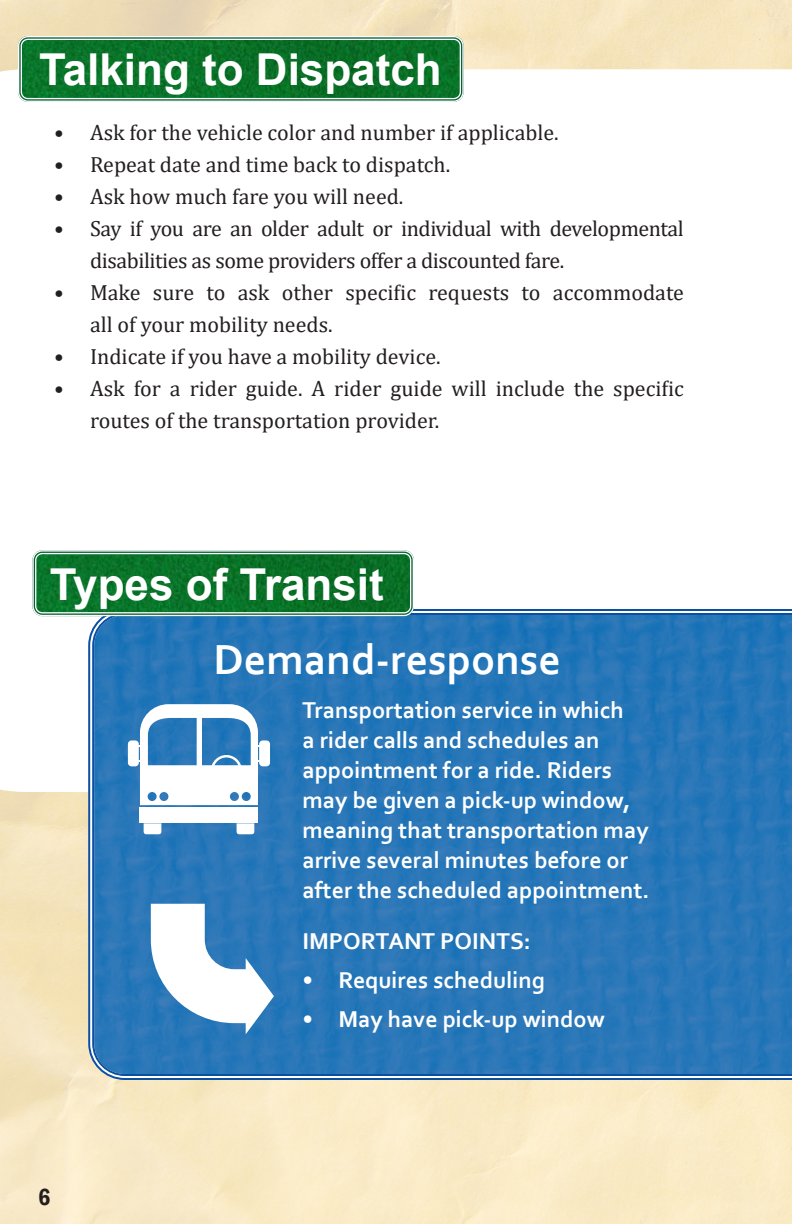
<style>
.page{position:relative;width:792px;height:1224px;background:#fff}
.page>*{position:absolute;margin:0;border:0;box-sizing:border-box;transform-origin:0 0}
.t1{font:700 44px "Arial";color:#fff}
.Body_Text{font:700 44px "Corbel";color:#fff}
.Body_Text-2{font:700 24px/30px "Corbel";color:#fff}
.t2{font:600 condensed 24px "Franklin Gothic";color:#231f20}
.t3{font:22px/32px "Cambria";color:#231f20}
.t4{font:22px/32px "Cambria";letter-spacing:-.02em;color:#231f20}
</style>
<div class="page">
<img style="left:23px;top:41px;width:436px;height:56px">
<div style="left:18px;top:36px;width:446px;height:66px;border:4px solid #076233;border-radius:8px"></div>
<div style="left:18px;top:36px;width:446px;height:66px;border:1px solid #fff;border-radius:9px"></div>
<div style="left:21px;top:39px;width:440px;height:60px;border:1px solid #fff;border-radius:7px"></div>
<svg style="left:92px;top:613px;width:700px;height:463px;background:#2776b7"></svg>
<div style="left:140px;top:807px;width:118px;height:15px;background:#fff"></div>
<svg style="left:137px;top:704px;width:124px;height:101px"></svg>
<svg style="left:144px;top:823px;width:17px;height:11px"></svg>
<svg style="left:237px;top:823px;width:17px;height:11px"></svg>
<div style="left:128px;top:740px;width:11px;height:26px;background:#fff;border-radius:4px"></div>
<div style="left:259px;top:740px;width:11px;height:26px;background:#fff;border-radius:4px"></div>
<svg style="left:151px;top:904px;width:123px;height:130px"></svg>
<img style="left:37px;top:555px;width:372px;height:56px">
<div style="left:32px;top:550px;width:382px;height:66px;border:4px solid #076233;border-radius:8px"></div>
<div style="left:32px;top:550px;width:382px;height:66px;border:1px solid #fff;border-radius:9px"></div>
<div style="left:35px;top:553px;width:376px;height:60px;border:1px solid #fff;border-radius:7px"></div>
<p class="t1" style="left:39px;top:39px;width:404px">Talking to Dispatch</p>
<p class="t3" style="left:54px;top:116px;width:506px">• Ask for the vehicle color and number if applicable.</p>
<p class="t3" style="left:54px;top:148px;width:398px">• Repeat date and time back to dispatch.</p>
<p class="t3" style="left:54px;top:180px;width:351px">• Ask how much fare you will need.</p>
<p class="t4" style="left:90px;top:212px;width:595px;text-indent:-36px">• Say if you are an older adult or individual with developmental disabilities as some providers offer a discounted fare.</p>
<p class="t3" style="left:90px;top:276px;width:596px;text-indent:-36px">• Make sure to ask other specific requests to accommodate all of your mobility needs.</p>
<p class="t3" style="left:54px;top:340px;width:388px">• Indicate if you have a mobility device.</p>
<p class="t3" style="left:90px;top:372px;width:596px;text-indent:-36px">• Ask for a rider guide. A rider guide will include the specific routes of the transportation provider.</p>
<p class="t1" style="left:50px;top:554px;width:336px">Types of Transit</p>
<p class="t2" style="left:38px;top:1181px;width:14px">6</p>
<p class="Body_Text" style="left:214px;top:632px;width:349px">Demand-response</p>
<p class="Body_Text-2" style="left:302px;top:694px;width:349px">Transportation service in which<br>a rider calls and schedules an appointment for a ride. Riders may be given a pick-up window, meaning that transportation may arrive several minutes before or after the scheduled appointment.</p>
<p class="Body_Text-2" style="left:302px;top:925px;width:230px">IMPORTANT POINTS:</p>
<p class="Body_Text-2" style="left:302px;top:964px;width:244px">• Requires scheduling</p>
<p class="Body_Text-2" style="left:302px;top:1003px;width:304px">• May have pick-up window</p>
</div>
